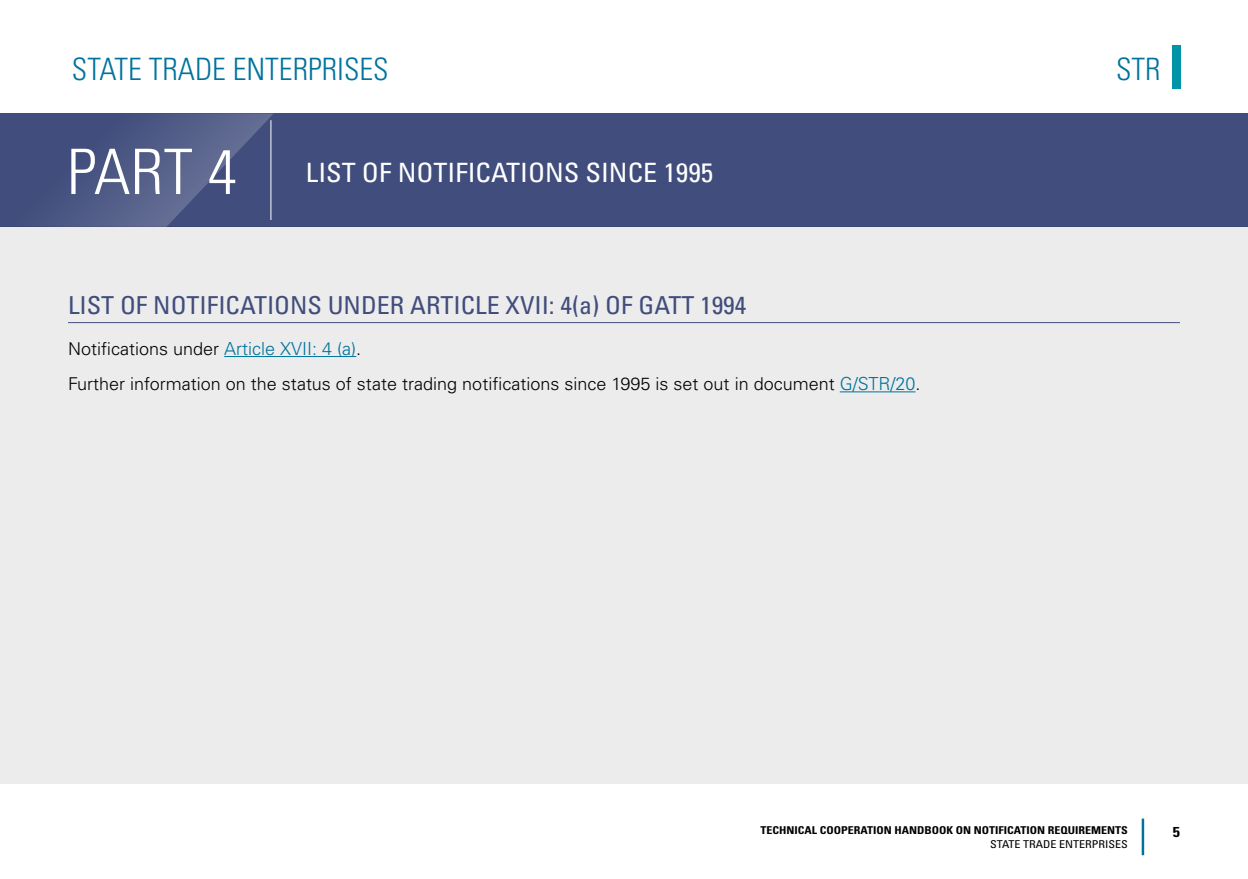
<style>
.page{position:relative;width:1248px;height:879px;background:#fff}
.page>*{position:absolute;margin:0;border:0;box-sizing:border-box;transform-origin:0 0}
.t1{font:300 condensed 62.8px "Univers LT Std";color:#fff;scale:1.05 1}
.t2{font:300 condensed 30.8px "Univers LT Std";color:#00739c}
.t3{font:condensed 26.6px "Univers LT Std";color:#fff;scale:1.05 1}
.t4{font:condensed 24.8px "Univers LT Std";color:#414d7c;scale:1.05 1}
.t5{font:300 17.6px/35.4px "Univers LT Std";color:#000}
.t6{font:700 condensed 14.4px "Univers LT Std";color:#000;scale:1.11 1}
.t7{font:700 condensed 10.8px "Univers LT Std";color:#000;scale:1.11 1}
.t8{font:condensed 10.8px "Univers LT Std";color:#000;scale:1.11 1}
.s1{font-size:18px;color:#00739c}
</style>
<div class="page">
<div style="left:0;top:113px;width:1247px;height:114px;background:#414d7c"></div>
<svg style="left:56px;top:113px;width:218px;height:114px"></svg>
<div style="left:0;top:227px;width:1247px;height:557px;background:#ececec"></div>
<hr style="left:1141px;top:818px;width:2px;height:37px;background:#00739c">
<div style="left:1171px;top:45px;width:9px;height:44px;background:#0094a9"></div>
<hr style="left:68px;top:322px;width:1111px;height:1px;background:#414d7c">
<hr style="left:224px;top:356px;width:132px;height:1px;background:#00739c">
<hr style="left:839px;top:391px;width:76px;height:1px;background:#00739c">
<h2 class="t2" style="left:72px;top:51px;width:318px">STATE TRADE ENTERPRISES</h2>
<h2 class="t2" style="left:1115px;top:51px;width:46px">STR</h2>
<h1 class="t1" style="left:67px;top:134px;width:163px">PART 4</h1>
<h3 class="t3" style="left:306px;top:155px;width:389px">LIST OF NOTIFICATIONS SINCE 1995</h3>
<h3 class="t4" style="left:68px;top:289px;width:647px">LIST OF NOTIFICATIONS UNDER ARTICLE XVII: 4(a) OF GATT 1994</h3>
<p class="t5" style="left:68px;top:331px;width:853px">Notifications under <span class="s1">Article XVII: 4 (a)</span>.<br>Further information on the status of state trading notifications since 1995 is set out in document <span class="s1">G/STR/20</span>.</p>
<p class="t7" style="left:760px;top:823px;width:332px">TECHNICAL COOPERATION HANDBOOK ON NOTIFICATION REQUIREMENTS</p>
<p class="t6" style="left:1172px;top:823px;width:8px">5</p>
<p class="t8" style="left:990px;top:838px;width:125px">STATE TRADE ENTERPRISES</p>
</div>
